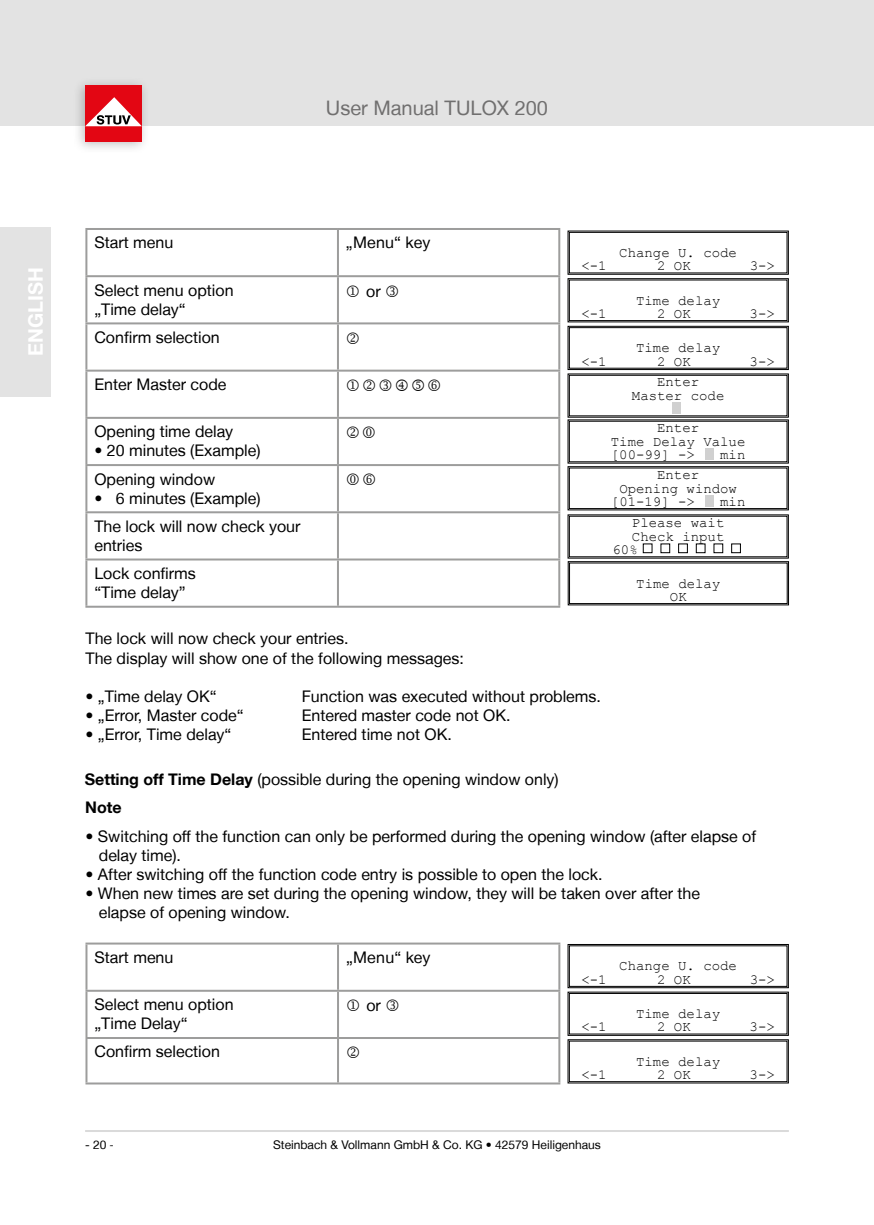
<style>
.page{position:relative;width:874px;height:1225px;background:#fff}
.page>*{position:absolute;margin:0;border:0;box-sizing:border-box;transform-origin:0 0}
.t1{font:20px "Helvetica Neue LT";color:#706f6f}
.t2{font:700 20px "Helvetica Neue LT";color:#fff}
.t3{font:16px/19.2px "Helvetica Neue LT";color:#000}
.t4{font:700 16px "Helvetica Neue LT";color:#000}
.t5{font:16px "Wingdings 2";color:#000}
.t6{font:14px/13.4px "Courier New";color:#000}
.t7{font:12px "Helvetica Neue LT";color:#000}
.s1{font-weight:700}
.s2{font-family:"Myriad Pro"}
</style>
<div class="page">
<div style="left:0;top:227px;width:51px;height:170px;background:#e3e3e3"></div>
<div style="left:0;top:0;width:873px;height:126px;background:#e3e3e3"></div>
<div style="left:72px;top:76px;width:79px;height:79px;background:#000;opacity:.25"></div>
<div style="left:85px;top:85px;width:57px;height:57px;background:#e30613"></div>
<svg style="left:85px;top:97px;width:57px;height:29px"></svg>
<hr style="left:85px;top:1130px;width:703px;height:2px;background:#dadada">
<hr style="left:85px;top:228px;width:253px;height:2px;background:#9d9d9c">
<hr style="left:85px;top:230px;width:2px;height:45px;background:#9d9d9c">
<hr style="left:338px;top:228px;width:222px;height:2px;background:#9d9d9c">
<hr style="left:337px;top:230px;width:2px;height:45px;background:#9d9d9c">
<hr style="left:558px;top:230px;width:2px;height:45px;background:#9d9d9c">
<hr style="left:85px;top:275px;width:253px;height:2px;background:#9d9d9c">
<hr style="left:85px;top:277px;width:2px;height:45px;background:#9d9d9c">
<hr style="left:338px;top:275px;width:222px;height:2px;background:#9d9d9c">
<hr style="left:337px;top:277px;width:2px;height:45px;background:#9d9d9c">
<hr style="left:558px;top:277px;width:2px;height:45px;background:#9d9d9c">
<hr style="left:85px;top:322px;width:253px;height:2px;background:#9d9d9c">
<hr style="left:85px;top:324px;width:2px;height:46px;background:#9d9d9c">
<hr style="left:338px;top:322px;width:222px;height:2px;background:#9d9d9c">
<hr style="left:337px;top:324px;width:2px;height:46px;background:#9d9d9c">
<hr style="left:558px;top:324px;width:2px;height:46px;background:#9d9d9c">
<hr style="left:85px;top:370px;width:253px;height:2px;background:#9d9d9c">
<hr style="left:85px;top:372px;width:2px;height:45px;background:#9d9d9c">
<hr style="left:338px;top:370px;width:222px;height:2px;background:#9d9d9c">
<hr style="left:337px;top:372px;width:2px;height:45px;background:#9d9d9c">
<hr style="left:558px;top:372px;width:2px;height:45px;background:#9d9d9c">
<hr style="left:85px;top:417px;width:253px;height:2px;background:#9d9d9c">
<hr style="left:85px;top:419px;width:2px;height:45px;background:#9d9d9c">
<hr style="left:338px;top:417px;width:222px;height:2px;background:#9d9d9c">
<hr style="left:337px;top:419px;width:2px;height:45px;background:#9d9d9c">
<hr style="left:558px;top:419px;width:2px;height:45px;background:#9d9d9c">
<hr style="left:85px;top:464px;width:253px;height:2px;background:#9d9d9c">
<hr style="left:85px;top:466px;width:2px;height:45px;background:#9d9d9c">
<hr style="left:338px;top:464px;width:222px;height:2px;background:#9d9d9c">
<hr style="left:337px;top:466px;width:2px;height:45px;background:#9d9d9c">
<hr style="left:558px;top:466px;width:2px;height:45px;background:#9d9d9c">
<hr style="left:85px;top:511px;width:253px;height:2px;background:#9d9d9c">
<hr style="left:85px;top:513px;width:2px;height:45px;background:#9d9d9c">
<hr style="left:338px;top:511px;width:222px;height:2px;background:#9d9d9c">
<hr style="left:337px;top:513px;width:2px;height:45px;background:#9d9d9c">
<hr style="left:558px;top:513px;width:2px;height:45px;background:#9d9d9c">
<hr style="left:85px;top:558px;width:253px;height:2px;background:#9d9d9c">
<hr style="left:85px;top:560px;width:2px;height:46px;background:#9d9d9c">
<hr style="left:338px;top:558px;width:222px;height:2px;background:#9d9d9c">
<hr style="left:337px;top:560px;width:2px;height:46px;background:#9d9d9c">
<hr style="left:558px;top:560px;width:2px;height:46px;background:#9d9d9c">
<hr style="left:85px;top:606px;width:253px;height:2px;background:#9d9d9c">
<hr style="left:338px;top:606px;width:222px;height:2px;background:#9d9d9c">
<hr style="left:85px;top:942px;width:253px;height:2px;background:#9d9d9c">
<hr style="left:85px;top:944px;width:2px;height:45px;background:#9d9d9c">
<hr style="left:338px;top:942px;width:222px;height:2px;background:#9d9d9c">
<hr style="left:337px;top:944px;width:2px;height:45px;background:#9d9d9c">
<hr style="left:558px;top:944px;width:2px;height:45px;background:#9d9d9c">
<hr style="left:85px;top:989px;width:253px;height:2px;background:#9d9d9c">
<hr style="left:85px;top:991px;width:2px;height:46px;background:#9d9d9c">
<hr style="left:338px;top:989px;width:222px;height:2px;background:#9d9d9c">
<hr style="left:337px;top:991px;width:2px;height:46px;background:#9d9d9c">
<hr style="left:558px;top:991px;width:2px;height:46px;background:#9d9d9c">
<hr style="left:85px;top:1037px;width:253px;height:2px;background:#9d9d9c">
<hr style="left:85px;top:1039px;width:2px;height:43px;background:#9d9d9c">
<hr style="left:338px;top:1037px;width:222px;height:2px;background:#9d9d9c">
<hr style="left:337px;top:1039px;width:2px;height:43px;background:#9d9d9c">
<hr style="left:558px;top:1039px;width:2px;height:43px;background:#9d9d9c">
<hr style="left:85px;top:1082px;width:253px;height:2px;background:#9d9d9c">
<hr style="left:338px;top:1082px;width:222px;height:2px;background:#9d9d9c">
<svg style="left:567px;top:944px;width:222px;height:140px"></svg>
<svg style="left:567px;top:230px;width:222px;height:376px"></svg>
<div style="left:569px;top:375px;width:217px;height:41px;border:1px solid #000"></div>
<div style="left:671px;top:402px;width:9px;height:11px;background:#d0d0d0"></div>
<div style="left:705px;top:449px;width:8px;height:11px;background:#d0d0d0"></div>
<div style="left:704px;top:495px;width:9px;height:11px;background:#d0d0d0"></div>
<p class="t1" style="left:326px;top:96px;width:223px">User Manual TULOX 200</p>
<p class="t2" style="left:23px;top:356px;width:90px;rotate:-90deg">ENGLISH</p>
<p class="t3" style="left:94px;top:233px;width:80px">Start menu</p>
<p class="t3" style="left:346px;top:233px;width:86px">„Menu“ key</p>
<p class="t3" style="left:94px;top:280px;width:141px">Select menu option „Time delay“</p>
<p class="t3" style="left:366px;top:281px;width:35px">or ●</p>
<p class="t3" style="left:94px;top:327px;width:127px">Confirm selection</p>
<p class="t3" style="left:94px;top:374px;width:133px">Enter Master code</p>
<p class="t5" style="left:378px;top:377px;width:64px">● ■□</p>
<p class="t3" style="left:94px;top:422px;width:140px">Opening time delay</p>
<p class="t3" style="left:94px;top:436px;width:167px;line-height:28px">• 20 minutes (Example)<br>Opening window</p>
<p class="t3" style="left:94px;top:488px;width:167px">• 6 minutes (Example)</p>
<p class="t3" style="left:94px;top:516px;width:207px">The lock will now check your entries</p>
<p class="t3" style="left:94px;top:563px;width:103px">Lock confirms “Time delay”</p>
<p class="t6" style="left:619px;top:245px;width:119px">Change U. code</p>
<p class="t6" style="left:581px;top:259px;width:27px">&lt;-1</p>
<p class="t6" style="left:656px;top:259px;width:35px">2 OK</p>
<p class="t6" style="left:749px;top:259px;width:27px">3-&gt;</p>
<p class="t6" style="left:635px;top:293px;width:85px">Time delay</p>
<p class="t6" style="left:581px;top:306px;width:27px">&lt;-1</p>
<p class="t6" style="left:656px;top:306px;width:35px">2 OK</p>
<p class="t6" style="left:749px;top:306px;width:27px">3-&gt;</p>
<p class="t6" style="left:635px;top:341px;width:85px">Time delay</p>
<p class="t6" style="left:581px;top:354px;width:27px">&lt;-1</p>
<p class="t6" style="left:656px;top:354px;width:35px">2 OK</p>
<p class="t6" style="left:749px;top:354px;width:27px">3-&gt;</p>
<p class="t6" style="left:631px;top:375px;width:94px;text-align:center">Enter<br>Master code</p>
<p class="t6" style="left:610px;top:421px;width:136px;text-indent:46px">Enter<br>Time Delay Value [00-99] -&gt;</p>
<p class="t6" style="left:719px;top:447px;width:27px">min</p>
<p class="t6" style="left:656px;top:468px;width:43px">Enter</p>
<p class="t6" style="left:619px;top:481px;width:119px">Opening window</p>
<p class="t6" style="left:610px;top:494px;width:85px">[01-19] -&gt;</p>
<p class="t6" style="left:631px;top:490px;width:115px;line-height:21.4px;text-indent:88px">min<br>Please wait</p>
<p class="t6" style="left:612px;top:529px;width:113px;text-indent:19px">Check input<br>60%</p>
<p class="t6" style="left:636px;top:576px;width:85px;text-align:center">Time delay<br>OK</p>
<p class="t3" style="left:85px;top:629px;width:380px">The lock will now check your entries.<br>The display will show one of the following messages:</p>
<p class="t3" style="left:85px;top:686px;width:133px">• „Time delay OK“</p>
<p class="t3" style="left:301px;top:686px;width:301px">Function was executed without problems.</p>
<p class="t3" style="left:85px;top:705px;width:159px">• „Error, Master code“</p>
<p class="t3" style="left:301px;top:705px;width:210px">Entered master code not OK.</p>
<p class="t3" style="left:85px;top:725px;width:147px">• „Error, Time delay“</p>
<p class="t3" style="left:301px;top:725px;width:151px">Entered time not OK.</p>
<p class="t3" style="left:85px;top:769px;width:475px"><span class="s1">Setting off Time Delay</span> (possible during the opening window only)</p>
<p class="t4" style="left:85px;top:797px;width:38px">Note</p>
<p class="t3" style="left:99px;top:826px;width:658px;text-indent:-13px">• Switching off the function can only be performed during the opening window (after elapse of delay time).</p>
<p class="t3" style="left:85px;top:864px;width:518px">• After switching off the function code entry is possible to open the lock.</p>
<p class="t3" style="left:99px;top:883px;width:602px;text-indent:-13px">• When new times are set during the opening window, they will be taken over after the elapse of opening window.</p>
<p class="t3" style="left:94px;top:947px;width:80px">Start menu</p>
<p class="t3" style="left:346px;top:947px;width:86px">„Menu“ key</p>
<p class="t3" style="left:94px;top:994px;width:141px">Select menu option „Time Delay“</p>
<p class="t3" style="left:366px;top:995px;width:35px">or ●</p>
<p class="t3" style="left:94px;top:1042px;width:127px">Confirm selection</p>
<p class="t6" style="left:619px;top:959px;width:119px">Change U. code</p>
<p class="t6" style="left:581px;top:972px;width:27px">&lt;-1</p>
<p class="t6" style="left:656px;top:972px;width:35px">2 OK</p>
<p class="t6" style="left:749px;top:972px;width:27px">3-&gt;</p>
<p class="t6" style="left:635px;top:1006px;width:85px">Time delay</p>
<p class="t6" style="left:581px;top:1020px;width:27px">&lt;-1</p>
<p class="t6" style="left:656px;top:1020px;width:35px">2 OK</p>
<p class="t6" style="left:749px;top:1020px;width:27px">3-&gt;</p>
<p class="t6" style="left:635px;top:1054px;width:85px">Time delay</p>
<p class="t6" style="left:581px;top:1067px;width:27px">&lt;-1</p>
<p class="t6" style="left:656px;top:1067px;width:35px">2 OK</p>
<p class="t6" style="left:749px;top:1067px;width:27px">3-&gt;</p>
<p class="t7" style="left:85px;top:1137px;width:30px">- 20 <span class="s2">-</span></p>
<p class="t7" style="left:273px;top:1137px;width:329px">Steinbach &amp; Vollmann GmbH &amp; Co. KG • 42579 Heiligenhaus</p>
</div>
